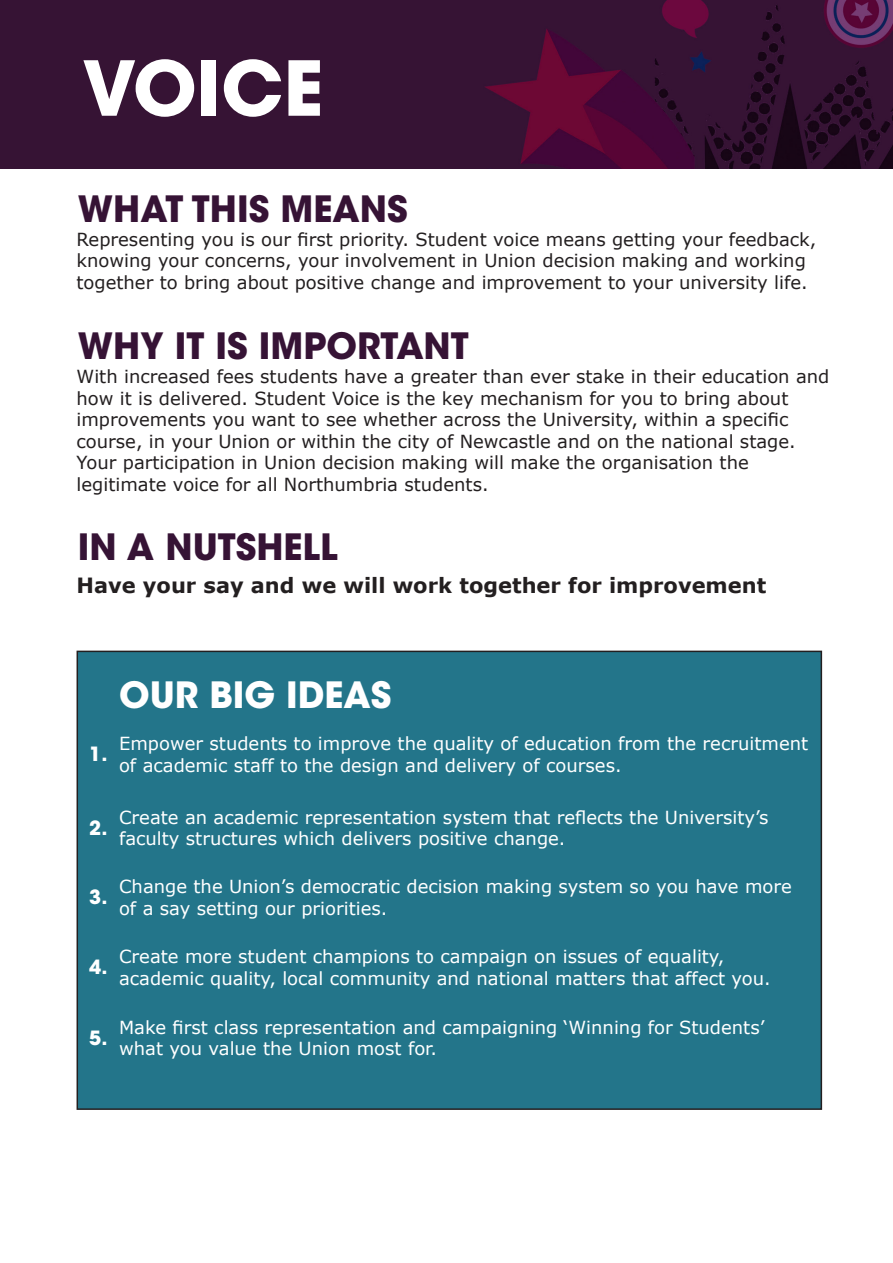
<style>
.page{position:relative;width:893px;height:1263px;background:#fff}
.page>*{position:absolute;margin:0;border:0;box-sizing:border-box;transform-origin:0 0}
.t1{font:700 75px "ITC Avant Garde Std";color:#fff}
.t2{font:700 36px "ITC Avant Garde Std";color:#361335}
.t3{font:700 36px "ITC Avant Garde Std";color:#fff}
.t4{font:700 21px "Verdana";color:#231f20}
.t5{font:700 19.5px "ITC Avant Garde Std";color:#fff}
.t6{font:18px/21.6px "Verdana";color:#231f20}
.t7{font:18px/21.6px "Verdana";color:#fff}
</style>
<div class="page">
<img style="left:0;top:0;width:893px;height:168px">
<div style="left:77px;top:651px;width:744px;height:458px;background:#23758a"></div>
<div style="left:77px;top:651px;width:745px;height:459px;border:2px solid #231f20"></div>
<p class="t1" style="left:82px;top:39px;width:242px">VOICE</p>
<p class="t2" style="left:78px;top:186px;width:331px">WHAT THIS MEANS</p>
<p class="t6" style="left:77px;top:228px;width:741px">Representing you is our first priority. Student voice means getting your feedback, knowing your concerns, your involvement in Union decision making and working together to bring about positive change and improvement to your university life.</p>
<p class="t2" style="left:78px;top:322px;width:392px">WHY IT IS IMPORTANT</p>
<p class="t6" style="left:77px;top:365px;width:754px">With increased fees students have a greater than ever stake in their education and how it is delivered. Student Voice is the key mechanism for you to bring about</p>
<p class="t6" style="left:77px;top:409px;width:721px">improvements you want to see whether across the University, within a specific course, in your Union or within the city of Newcastle and on the national stage.<br>Your participation in Union decision making will make the organisation the</p>
<p class="t6" style="left:77px;top:473px;width:414px">legitimate voice for all Northumbria students.</p>
<p class="t2" style="left:78px;top:524px;width:261px">IN A NUTSHELL</p>
<p class="t4" style="left:77px;top:571px;width:691px">Have your say and we will work together for improvement</p>
<p class="t5" style="left:89px;top:742px;width:20px">1.</p>
<p class="t5" style="left:89px;top:815px;width:20px">2.</p>
<p class="t5" style="left:89px;top:884px;width:20px">3.</p>
<p class="t5" style="left:89px;top:954px;width:20px">4.</p>
<p class="t5" style="left:89px;top:1025px;width:20px">5.</p>
<p class="t3" style="left:119px;top:672px;width:274px">OUR BIG IDEAS</p>
<p class="t7" style="left:119px;top:733px;width:691px">Empower students to improve the quality of education from the recruitment of academic staff to the design and delivery of courses.</p>
<p class="t7" style="left:119px;top:806px;width:651px">Create an academic representation system that reflects the University’s</p>
<p class="t7" style="left:119px;top:828px;width:448px">faculty structures which delivers positive change.</p>
<p class="t7" style="left:119px;top:875px;width:674px">Change the Union’s democratic decision making system so you have more of a say setting our priorities.</p>
<p class="t7" style="left:119px;top:945px;width:607px">Create more student champions to campaign on issues of equality,</p>
<p class="t7" style="left:119px;top:967px;width:653px">academic quality, local community and national matters that affect you.</p>
<p class="t7" style="left:119px;top:1016px;width:647px">Make first class representation and campaigning ‘Winning for Students’ what you value the Union most for.</p>
</div>
